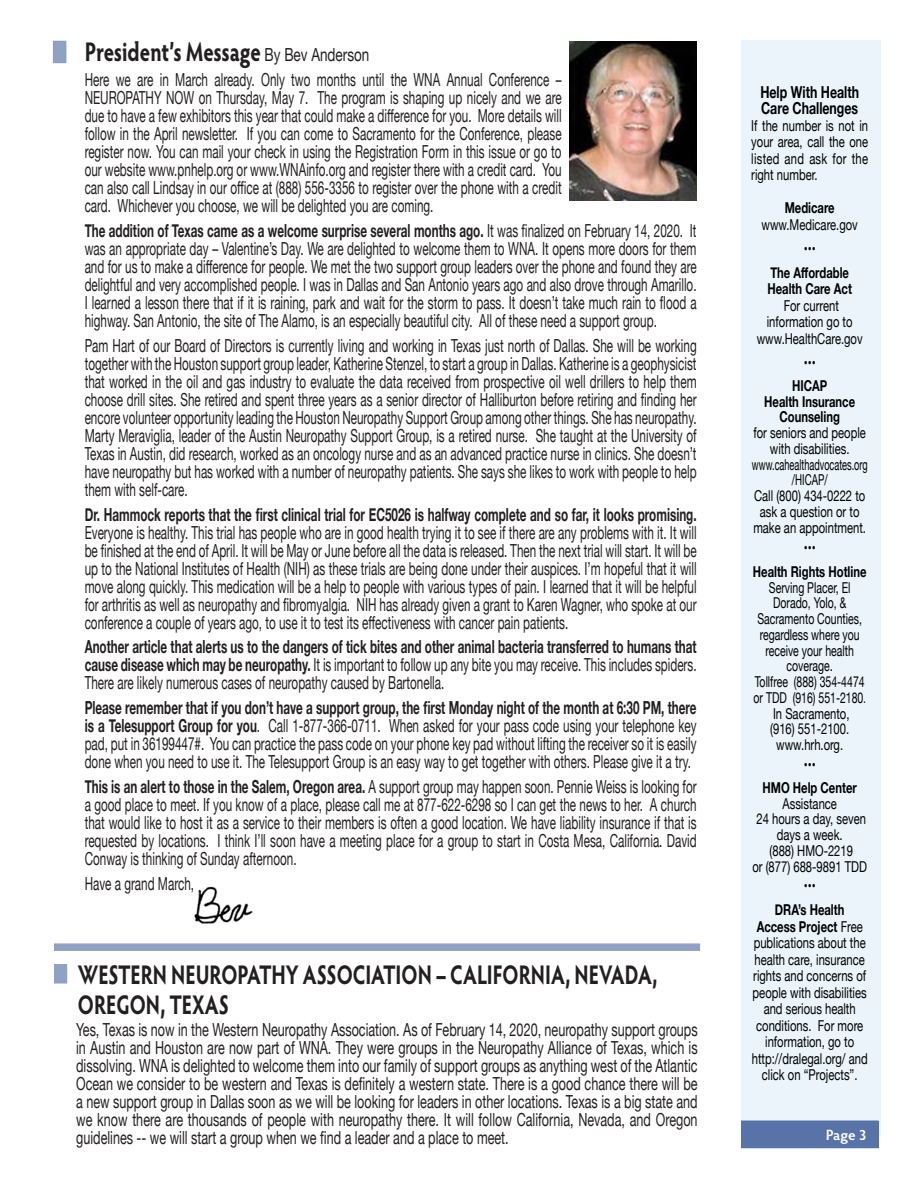
<style>
.page{position:relative;width:918px;height:1188px;background:#fff}
.page>*{position:absolute;margin:0;border:0;box-sizing:border-box;transform-origin:0 0}
.t1{font:700 27px/30px "Hypatia Sans Pro";color:#231f20;scale:.73 1}
.t2{font:700 27px "Hypatia Sans Pro";color:#231f20;scale:.75 1}
.t3{font:18px/18px "Helvetica Neue";color:#231f20;text-align:justify;scale:.65 1}
.t4{font:18px/18px "Helvetica Neue";color:#231f20;text-align:justify;scale:.7 1}
.t5{font:700 18px/18px "Helvetica Neue";color:#231f20;text-align:justify;scale:.65 1}
.t6{font:700 16.5px/16.5px "Helvetica Neue";color:#000;scale:.75 1}
.t7{font:15px/16.5px "Helvetica Neue";color:#000;text-align:center;scale:.75 1}
.t8{font:15px/15.8px "Helvetica Neue";color:#000;text-align:center;scale:.7 1}
.t9{font:700 15px/15.8px "Helvetica Neue";color:#000;text-align:center;scale:.75 1}
.t10{font:15px/15.8px "Helvetica Neue";color:#000;text-align:center;scale:.61 1}
.Folio{font:600 15px "Hypatia Sans Pro";color:#fff}
.s1{font-family:"Helvetica Neue";font-weight:400;font-size:18px}
.s2{font-weight:700}
.s3{font-weight:400}
</style>
<div class="page">
<img style="left:194px;top:886px;width:59px;height:38px">
<div style="left:741px;top:41px;width:139px;height:1095px;background:#ebf4fa"></div>
<div style="left:742px;top:1121px;width:136px;height:27px;background:#5773a8"></div>
<div style="left:741px;top:1120px;width:138px;height:28px;border:2px solid #5773a8"></div>
<div style="left:54px;top:943px;width:647px;height:8px;background:#8fa2c5;border:2px solid #8fa2c5"></div>
<div style="left:53px;top:41px;width:13px;height:22px;background:#8fa2c5"></div>
<img style="left:569px;top:42px;width:128px;height:158px">
<div style="left:54px;top:964px;width:13px;height:20px;background:#8fa2c5"></div>
<p class="t2" style="left:85px;top:32px;width:381px">President’s Message <span class="s1">By Bev Anderson</span></p>
<p class="t3" style="left:85px;top:72px;width:735px">Here we are in March already. Only two months until the WNA Annual Conference – NEUROPATHY NOW on Thursday, May 7. The program is shaping up nicely and we are due to have a few exhibitors this year that could make a difference for you. More details will follow in the April newsletter. If you can come to Sacramento for the Conference, please register now. You can mail your check in using the Registration Form in this issue or go to our website www.pnhelp.org or www.WNAinfo.org and register there with a credit card. You can also call Lindsay in our office at (888) 556-3356 to register over the phone with a credit card. Whichever you choose, we will be delighted you are coming.</p>
<p class="t3" style="left:85px;top:223px;width:943px"><span class="s2">The addition of Texas came as a welcome surprise several months ago.</span> It was finalized on February 14, 2020. It was an appropriate day – Valentine’s Day. We are delighted to welcome them to WNA. It opens more doors for them and for us to make a difference for people. We met the two support group leaders over the phone and found they are delightful and very accomplished people. I was in Dallas and San Antonio years ago and also drove through Amarillo.<br>I learned a lesson there that if it is raining, park and wait for the storm to pass. It doesn’t take much rain to flood a highway. San Antonio, the site of The Alamo, is an especially beautiful city. All of these need a support group.</p>
<p class="t3" style="left:85px;top:337px;width:943px">Pam Hart of our Board of Directors is currently living and working in Texas just north of Dallas. She will be working together with the Houston support group leader, Katherine Stenzel, to start a group in Dallas. Katherine is a geophysicist that worked in the oil and gas industry to evaluate the data received from prospective oil well drillers to help them choose drill sites. She retired and spent three years as a senior director of Halliburton before retiring and finding her encore volunteer opportunity leading the Houston Neuropathy Support Group among other things. She has neuropathy.<br>Marty Meraviglia, leader of the Austin Neuropathy Support Group, is a retired nurse. She taught at the University of Texas in Austin, did research, worked as an oncology nurse and as an advanced practice nurse in clinics. She doesn’t have neuropathy but has worked with a number of neuropathy patients. She says she likes to work with people to help them with self-care.</p>
<p class="t3" style="left:85px;top:506px;width:943px"><span class="s2">Dr. Hammock reports that the first clinical trial for EC5026 is halfway complete and so far, it looks promising.<br></span>Everyone is healthy. This trial has people who are in good health trying it to see if there are any problems with it. It will be finished at the end of April. It will be May or June before all the data is released. Then the next trial will start. It will be up to the National Institutes of Health (NIH) as these trials are being done under their auspices. I’m hopeful that it will move along quickly. This medication will be a help to people with various types of pain. I learned that it will be helpful for arthritis as well as neuropathy and fibromyalgia. NIH has already given a grant to Karen Wagner, who spoke at our conference a couple of years ago, to use it to test its effectiveness with cancer pain patients.</p>
<p class="t5" style="left:85px;top:638px;width:943px">Another article that alerts us to the dangers of tick bites and other animal bacteria transferred to humans that cause disease which may be neuropathy. <span class="s3">It is important to follow up any bite you may receive. This includes spiders.<br>There are likely numerous cases of neuropathy caused by Bartonella.</span></p>
<p class="t3" style="left:85px;top:700px;width:943px"><span class="s2">Please remember that if you don’t have a support group, the first Monday night of the month at 6:30 PM, there is a Telesupport Group for you</span>. Call 1-877-366-0711. When asked for your pass code using your telephone key pad, put in 36199447#. You can practice the pass code on your phone key pad without lifting the receiver so it is easily done when you need to use it. The Telesupport Group is an easy way to get together with others. Please give it a try.</p>
<p class="t3" style="left:85px;top:778px;width:943px"><span class="s2">This is an alert to those in the Salem, Oregon area.</span> A support group may happen soon. Pennie Weiss is looking for a good place to meet. If you know of a place, please call me at 877-622-6298 so I can get the news to her. A church that would like to host it as a service to their members is often a good location. We have liability insurance if that is requested by locations. I think I’ll soon have a meeting place for a group to start in Costa Mesa, California. David Conway is thinking of Sunday afternoon.</p>
<p class="t3" style="left:85px;top:875px;width:170px">Have a grand March,</p>
<p class="t1" style="left:78px;top:958px;width:795px">WESTERN NEUROPATHY ASSOCIATION – CALIFORNIA, NEVADA,<br>OREGON, TEXAS</p>
<p class="t4" style="left:76px;top:1022px;width:889px">Yes, Texas is now in the Western Neuropathy Association. As of February 14, 2020, neuropathy support groups in Austin and Houston are now part of WNA. They were groups in the Neuropathy Alliance of Texas, which is dissolving. WNA is delighted to welcome them into our family of support groups as anything west of the Atlantic Ocean we consider to be western and Texas is definitely a western state. There is a good chance there will be a new support group in Dallas soon as we will be looking for leaders in other locations. Texas is a big state and we know there are thousands of people with neuropathy there. It will follow California, Nevada, and Oregon guidelines -- we will start a group when we find a leader and a place to meet.</p>
<p class="t6" style="left:760px;top:84px;width:133px">Help With Health<br>Care Challenges</p>
<p class="t7" style="left:751px;top:118px;width:157px;text-align:justify">If the number is not in your area, call the one listed and ask for the right number.</p>
<p class="t7" style="left:762px;top:200px;width:130px"><span class="s2">Medicare </span>www.Medicare.gov</p>
<p class="t7" style="left:804px;top:241px;width:17px">•••</p>
<p class="t9" style="left:770px;top:265px;width:106px">The Affordable</p>
<p class="t9" style="left:767px;top:281px;width:114px">Health Care Act</p>
<p class="t7" style="left:767px;top:298px;width:116px">For current information go to</p>
<p class="t7" style="left:757px;top:331px;width:143px">www.HealthCare.gov</p>
<p class="t7" style="left:804px;top:355px;width:17px">•••</p>
<p class="t9" style="left:792px;top:378px;width:48px">HICAP</p>
<p class="t9" style="left:764px;top:394px;width:123px">Health Insurance<br>Counseling</p>
<p class="t7" style="left:753px;top:426px;width:152px;line-height:15.8px">for seniors and people with disabilities.</p>
<p class="t10" style="left:752px;top:457px;width:191px">www.cahealthadvocates.org /HICAP/</p>
<p class="t7" style="left:753px;top:489px;width:152px">Call (800) 434-0222 to ask a question or to make an appointment.</p>
<p class="t7" style="left:804px;top:540px;width:17px">•••</p>
<p class="t9" style="left:753px;top:564px;width:153px">Health Rights Hotline</p>
<p class="t8" style="left:757px;top:580px;width:151px">Serving Placer, El<br>Dorado, Yolo, &amp;<br>Sacramento Counties, regardless where you receive your health coverage.</p>
<p class="t8" style="left:755px;top:675px;width:159px">Tollfree (888) 354-4474</p>
<p class="t8" style="left:754px;top:690px;width:162px">or TDD (916) 551-2180.</p>
<p class="t7" style="left:773px;top:706px;width:103px">In Sacramento,</p>
<p class="t7" style="left:770px;top:722px;width:107px">(916) 551-2100.</p>
<p class="t7" style="left:776px;top:737px;width:91px">www.hrh.org.</p>
<p class="t7" style="left:804px;top:757px;width:17px">•••</p>
<p class="t9" style="left:763px;top:780px;width:127px">HMO Help Center<br><span class="s3">Assistance</span></p>
<p class="t7" style="left:756px;top:812px;width:148px;line-height:15.8px">24 hours a day, seven days a week.</p>
<p class="t7" style="left:770px;top:843px;width:113px">(888) HMO-2219</p>
<p class="t7" style="left:752px;top:859px;width:154px">or (877) 688-9891 TDD</p>
<p class="t7" style="left:804px;top:878px;width:17px">•••</p>
<p class="t7" style="left:753px;top:902px;width:154px"><span class="s2">DRA’s Health<br>Access Project</span> Free publications about the health care, insurance rights and concerns of people with disabilities and serious health conditions. For more information, go to</p>
<p class="t7" style="left:752px;top:1051px;width:156px">http://dralegal.org/ and click on “Projects”.</p>
<p class="Folio" style="left:826px;top:1124px;width:43px">Page 3</p>
</div>
